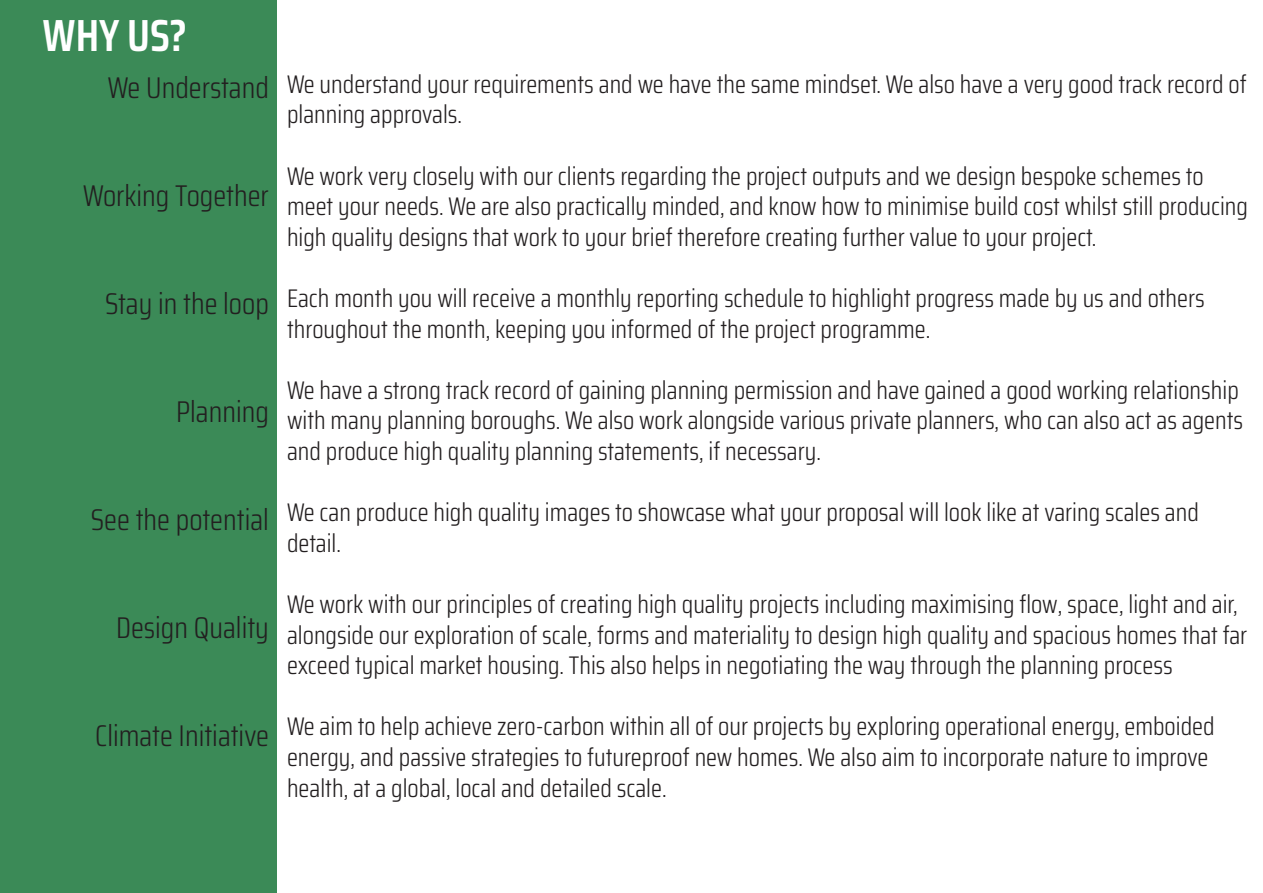
<style>
.page{position:relative;width:1263px;height:893px;background:#fff}
.page>*{position:absolute;margin:0;border:0;box-sizing:border-box;transform-origin:0 0}
.t1{font:600 45px "Saira Condensed";color:#fff}
.t2{font:300 30px "Saira Condensed";color:#231f20}
.t3{font:300 25.5px/30.6px "Saira Condensed";color:#231f20}
</style>
<div class="page">
<div style="left:0;top:0;width:276px;height:892px;background:#3b8a57"></div>
<p class="t1" style="left:43px;top:1px;width:146px">WHY US?</p>
<p class="t2" style="left:108px;top:65px;width:163px">We Understand</p>
<p class="t2" style="left:83px;top:173px;width:187px">Working Together</p>
<p class="t2" style="left:105px;top:281px;width:165px">Stay in the loop</p>
<p class="t2" style="left:176px;top:389px;width:94px">Planning</p>
<p class="t2" style="left:91px;top:497px;width:180px">See the potential</p>
<p class="t2" style="left:116px;top:605px;width:154px">Design Quality</p>
<p class="t2" style="left:95px;top:713px;width:175px">Climate Initiative</p>
<p class="t3" style="left:287px;top:68px;width:961px">We understand your requirements and we have the same mindset. We also have a very good track record of planning approvals.</p>
<p class="t3" style="left:287px;top:160px;width:962px">We work very closely with our clients regarding the project outputs and we design bespoke schemes to meet your needs. We are also practically minded, and know how to minimise build cost whilst still producing high quality designs that work to your brief therefore creating further value to your project.</p>
<p class="t3" style="left:287px;top:282px;width:919px">Each month you will receive a monthly reporting schedule to highlight progress made by us and others throughout the month, keeping you informed of the project programme.</p>
<p class="t3" style="left:287px;top:374px;width:958px">We have a strong track record of gaining planning permission and have gained a good working relationship with many planning boroughs. We also work alongside various private planners, who can also act as agents and produce high quality planning statements, if necessary.</p>
<p class="t3" style="left:287px;top:496px;width:913px">We can produce high quality images to showcase what your proposal will look like at varing scales and detail.</p>
<p class="t3" style="left:287px;top:588px;width:962px">We work with our principles of creating high quality projects including maximising flow, space, light and air, alongside our exploration of scale, forms and materiality to design high quality and spacious homes that far exceed typical market housing. This also helps in negotiating the way through the planning process</p>
<p class="t3" style="left:287px;top:711px;width:929px">We aim to help achieve zero-carbon within all of our projects by exploring operational energy, emboided energy, and passive strategies to futureproof new homes. We also aim to incorporate nature to improve health, at a global, local and detailed scale.</p>
</div>
